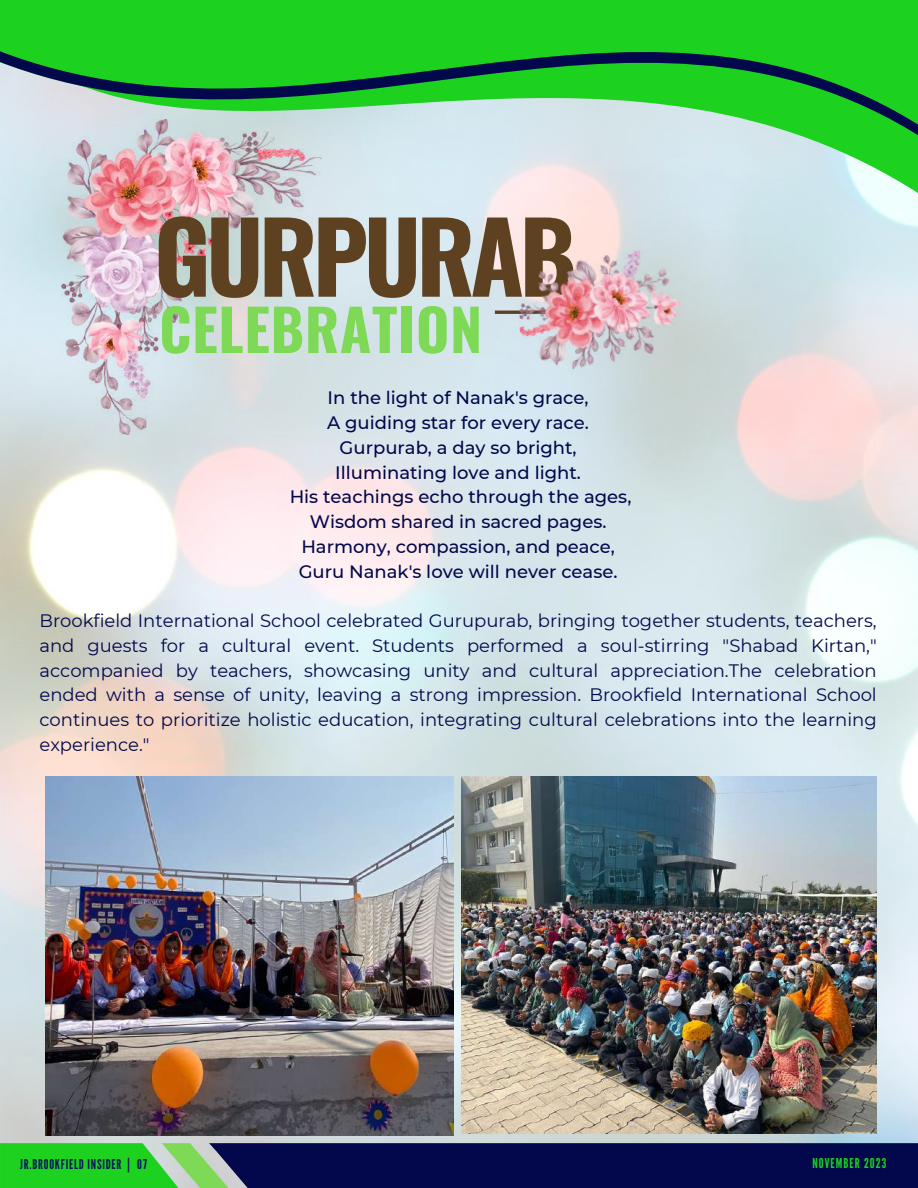
<style>
.page{position:relative;width:918px;height:1188px;background:#fff}
.page>*{position:absolute;margin:0;border:0;box-sizing:border-box;transform-origin:0 0}
.t1{font:700 97.8px "Oswald";letter-spacing:-.05em;color:#5d4121}
.t2{font:700 57.3px "Oswald";letter-spacing:.01em;color:#7ed957}
.t3{font:18px/24.8px "Montserrat";color:#02084b;text-align:justify}
.t4{font:500 18px/24.8px "Montserrat";color:#02084b;text-align:center}
.t5{font:13.65px "League Gothic";letter-spacing:.08em;color:#1dd11f}
.t6{font:13.5px "League Gothic";letter-spacing:.06em;color:#07135d}
</style>
<div class="page">
<img style="left:0;top:231px;width:918px;height:912px">
<svg style="left:0;top:0;width:918px;height:231px"></svg>
<img style="left:61px;top:120px;width:260px;height:315px">
<hr style="left:495px;top:311px;width:84px;height:3px;background:#5d4121">
<img style="left:510px;top:244px;width:179px;height:133px">
<svg style="left:0;top:1143px;width:918px;height:45px"></svg>
<img style="left:46px;top:777px;width:407px;height:359px">
<img style="left:461px;top:777px;width:415px;height:357px">
<h1 class="t1" style="left:154px;top:180px;width:424px">GURPURAB</h1>
<h2 class="t2" style="left:159px;top:285px;width:324px">CELEBRATION</h2>
<p class="t4" style="left:290px;top:385px;width:343px">In the light of Nanak's grace,<br>A guiding star for every race.<br>Gurpurab, a day so bright,<br>Illuminating love and light.<br>His teachings echo through the ages,<br>Wisdom shared in sacred pages.<br>Harmony, compassion, and peace,<br>Guru Nanak's love will never cease.</p>
<p class="t3" style="left:39px;top:608px;width:839px">Brookfield International School celebrated Gurupurab, bringing together students, teachers, and guests for a cultural event. Students performed a soul-stirring "Shabad Kirtan," accompanied by teachers, showcasing unity and cultural appreciation.The celebration ended with a sense of unity, leaving a strong impression. Brookfield International School continues to prioritize holistic education, integrating cultural celebrations into the learning experience."</p>
<p class="t6" style="left:20px;top:1157px;width:128px">JR.BROOKFIELD INSIDER | 07</p>
<p class="t5" style="left:812px;top:1155px;width:75px">NOVEMBER 2023</p>
</div>
